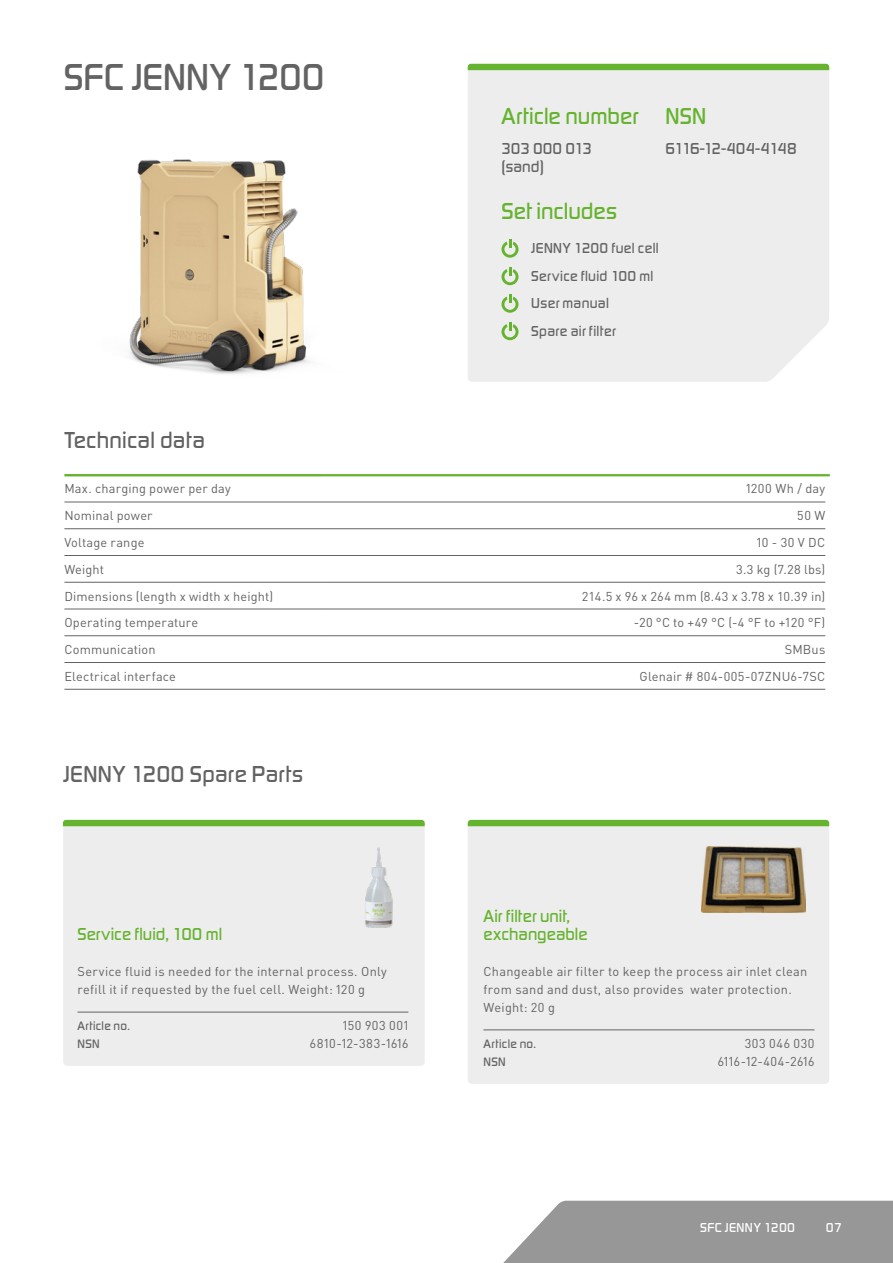
<style>
.page{position:relative;width:893px;height:1263px;background:#fff}
.page>*{position:absolute;margin:0;border:0;box-sizing:border-box;transform-origin:0 0}
.t1{font:500 39px "Digital Sans EF";color:#646363}
.t2{font:500 24px "Digital Sans EF";letter-spacing:.01em;color:#646363}
.t3{font:500 24px "Digital Sans EF";letter-spacing:.005em;color:#65b32e}
.t4{font:500 18px/18px "Digital Sans EF";letter-spacing:.005em;color:#65b32e}
.t5{font:500 16.5px "Digital Sans EF";letter-spacing:-.065em;color:#646363}
.t6{font:500 16.5px/18px "Digital Sans EF";letter-spacing:-.015em;color:#646363}
.t7{font:500 15px/27.5px "Digital Sans EF";letter-spacing:.02em;color:#646363}
.t8{font:500 13.5px "Digital Sans EF";letter-spacing:.03em;color:#fff}
.t9{font:12.75px/18px "DINOT";letter-spacing:.02em;color:#646363}
.t10{font:500 12.75px "Digital Sans EF";letter-spacing:.035em;color:#646363}
.t11{font:12.75px "DINOT";letter-spacing:.05em;color:#646363}
.t12{font:12.75px "DINOT";letter-spacing:.045em;color:#646363}
</style>
<div class="page">
<svg style="left:503px;top:1201px;width:390px;height:62px"></svg>
<div style="left:468px;top:70px;width:361px;height:312px;background:#ededed"></div>
<div style="left:468px;top:64px;width:361px;height:6px;background:#65b32e"></div>
<div style="left:63px;top:820px;width:362px;height:246px;background:#ededed;border-radius:4px"></div>
<div style="left:468px;top:820px;width:361px;height:264px;background:#ededed;border-radius:4px"></div>
<svg style="left:501px;top:239px;width:17px;height:19px"></svg>
<svg style="left:501px;top:267px;width:17px;height:18px"></svg>
<svg style="left:501px;top:294px;width:17px;height:19px"></svg>
<svg style="left:501px;top:322px;width:17px;height:18px"></svg>
<hr style="left:64px;top:474px;width:257px;height:2px;background:#65b32e">
<hr style="left:321px;top:474px;width:509px;height:2px;background:#65b32e">
<hr style="left:64px;top:502px;width:257px;height:1px;background:#646363">
<hr style="left:321px;top:502px;width:504px;height:1px;background:#646363">
<hr style="left:64px;top:528px;width:257px;height:1px;background:#646363">
<hr style="left:321px;top:528px;width:504px;height:1px;background:#646363">
<hr style="left:64px;top:555px;width:257px;height:1px;background:#646363">
<hr style="left:64px;top:582px;width:257px;height:1px;background:#646363">
<hr style="left:64px;top:609px;width:257px;height:1px;background:#646363">
<hr style="left:64px;top:635px;width:257px;height:1px;background:#646363">
<hr style="left:64px;top:662px;width:257px;height:1px;background:#646363">
<hr style="left:64px;top:689px;width:257px;height:1px;background:#646363">
<hr style="left:321px;top:555px;width:504px;height:1px;background:#646363">
<hr style="left:321px;top:582px;width:504px;height:1px;background:#646363">
<hr style="left:321px;top:609px;width:504px;height:1px;background:#646363">
<hr style="left:321px;top:635px;width:504px;height:1px;background:#646363">
<hr style="left:321px;top:662px;width:504px;height:1px;background:#646363">
<hr style="left:321px;top:689px;width:504px;height:1px;background:#646363">
<img style="left:129px;top:159px;width:181px;height:215px">
<img style="left:701px;top:846px;width:104px;height:66px">
<div style="left:468px;top:820px;width:361px;height:6px;background:#65b32e"></div>
<div style="left:63px;top:820px;width:362px;height:6px;background:#65b32e"></div>
<hr style="left:483px;top:1029px;width:331px;height:1px;background:#646363">
<hr style="left:77px;top:1012px;width:331px;height:1px;background:#646363">
<img style="left:365px;top:847px;width:28px;height:81px">
<h1 class="t1" style="left:64px;top:53px;width:262px">SFC JENNY 1200</h1>
<h2 class="t2" style="left:64px;top:425px;width:142px">Technical data</h2>
<h2 class="t3" style="left:501px;top:101px;width:139px">Article number</h2>
<p class="t6" style="left:501px;top:139px;width:92px">303 000 013 (sand)</p>
<h2 class="t3" style="left:665px;top:101px;width:42px">NSN</h2>
<p class="t5" style="left:665px;top:138px;width:133px">6116-12-404-4148</p>
<h2 class="t3" style="left:501px;top:197px;width:117px">Set includes</h2>
<p class="t7" style="left:531px;top:235px;width:129px">JENNY 1200 fuel cell<br>Service fluid 100 ml<br>User manual<br>Spare air filter</p>
<p class="t9" style="left:64px;top:479px;width:168px">Max. charging power per day</p>
<p class="t9" style="left:746px;top:479px;width:81px">1200 Wh / day</p>
<p class="t9" style="left:64px;top:505px;width:90px">Nominal power</p>
<p class="t9" style="left:797px;top:505px;width:30px">50 W</p>
<p class="t9" style="left:64px;top:532px;width:82px">Voltage range</p>
<p class="t9" style="left:757px;top:532px;width:70px">10 - 30 V DC</p>
<p class="t9" style="left:64px;top:559px;width:41px">Weight</p>
<p class="t9" style="left:736px;top:559px;width:91px">3.3 kg (7.28 lbs)</p>
<p class="t9" style="left:64px;top:586px;width:210px">Dimensions (length x width x height)</p>
<p class="t9" style="left:582px;top:586px;width:245px">214.5 x 96 x 264 mm (8.43 x 3.78 x 10.39 in)</p>
<p class="t9" style="left:64px;top:612px;width:135px">Operating temperature</p>
<p class="t9" style="left:634px;top:612px;width:193px">-20 °C to +49 °C (-4 °F to +120 °F)</p>
<p class="t9" style="left:64px;top:639px;width:93px">Communication</p>
<p class="t9" style="left:785px;top:639px;width:42px">SMBus</p>
<p class="t9" style="left:64px;top:666px;width:113px">Electrical interface</p>
<p class="t9" style="left:639px;top:666px;width:187px">Glenair # 804-005-07ZNU6-7SC</p>
<h2 class="t2" style="left:63px;top:760px;width:241px">JENNY 1200 Spare Parts</h2>
<h3 class="t4" style="left:77px;top:925px;width:146px">Service fluid, 100 ml</h3>
<p class="t9" style="left:77px;top:961px;width:311px">Service fluid is needed for the internal process. Only refill it if requested by the fuel cell. Weight: 120 g</p>
<p class="t10" style="left:77px;top:1018px;width:54px">Article no.</p>
<p class="t12" style="left:343px;top:1015px;width:67px">150 903 001</p>
<p class="t10" style="left:77px;top:1036px;width:24px">NSN</p>
<p class="t9" style="left:310px;top:1033px;width:100px">6810-12-383-1616</p>
<h3 class="t4" style="left:483px;top:907px;width:106px">Air filter unit, exchangeable</h3>
<p class="t9" style="left:483px;top:961px;width:325px">Changeable air filter to keep the process air inlet clean from sand and dust, also provides water protection.<br>Weight: 20 g</p>
<p class="t10" style="left:483px;top:1036px;width:54px">Article no.</p>
<p class="t11" style="left:745px;top:1033px;width:71px">303 046 030</p>
<p class="t10" style="left:483px;top:1054px;width:24px">NSN</p>
<p class="t9" style="left:718px;top:1051px;width:98px">6116-12-404-2616</p>
<p class="t8" style="left:700px;top:1219px;width:97px">SFC JENNY 1200</p>
<p class="t8" style="left:826px;top:1219px;width:18px">07</p>
</div>
